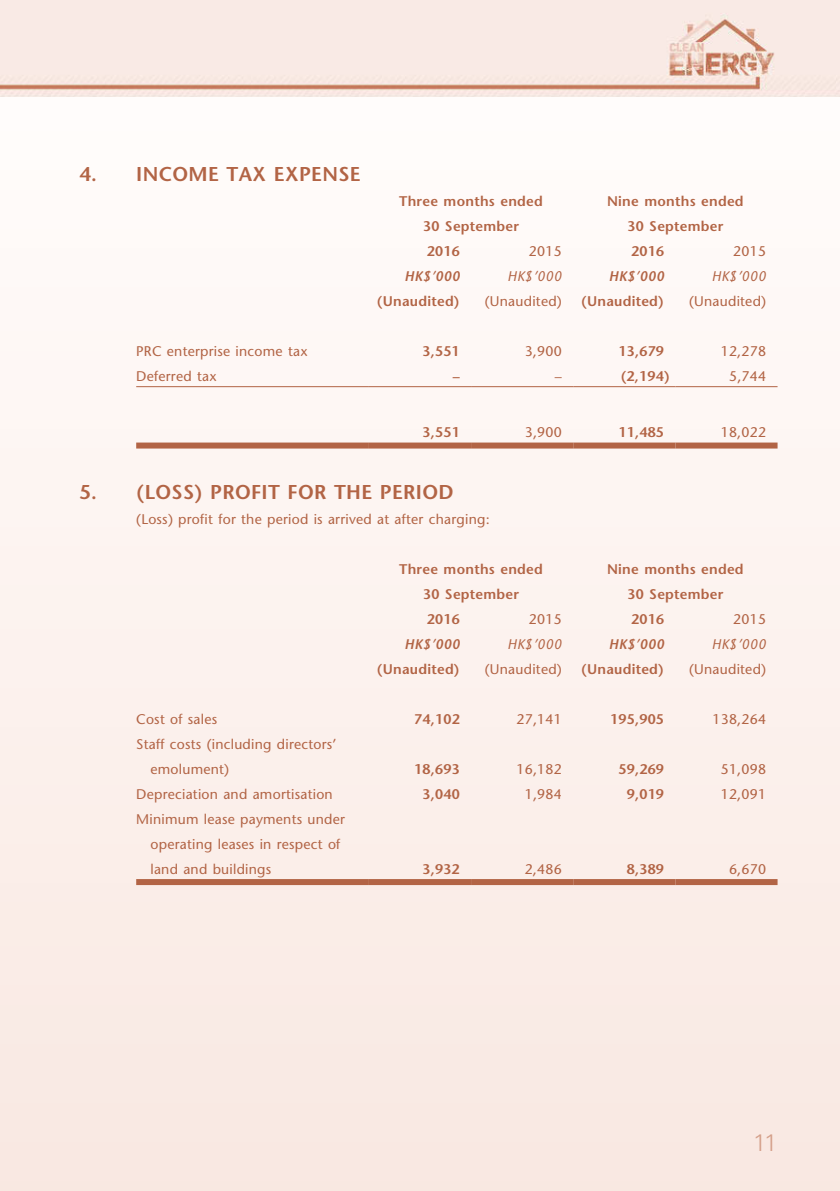
<style>
.page{position:relative;width:840px;height:1191px;background:#fff}
.page>*{position:absolute;margin:0;border:0;box-sizing:border-box;transform-origin:0 0}
.t1{font:300 24px "Univers LT Std";color:#d49f89}
.t2{font:600 20px "Stone Sans Std";letter-spacing:.015em;color:#b26445}
.t3{font:500 14px/25px "Stone Sans Std";letter-spacing:.015em;color:#b26445}
.t4{font:600 14px/25px "Stone Sans Std";letter-spacing:.015em;color:#b26445;text-align:center}
.t5{font:italic 600 14px "Stone Sans Std";letter-spacing:.015em;color:#b26445}
.t6{font:italic 500 14px "Stone Sans Std";letter-spacing:.015em;color:#b26445}
</style>
<div class="page">
<div style="left:0;top:0;width:839px;height:1191px;background:#fcf2ee"></div>
<img style="left:0;top:13px;width:839px;height:83px">
<hr style="left:136px;top:386px;width:233px;height:1px;background:#b26445">
<hr style="left:369px;top:386px;width:102px;height:1px;background:#b26445">
<hr style="left:471px;top:386px;width:102px;height:1px;background:#b26445">
<hr style="left:573px;top:386px;width:102px;height:1px;background:#b26445">
<hr style="left:675px;top:386px;width:102px;height:1px;background:#b26445">
<div style="left:136px;top:442px;width:233px;height:6px;background:#b26445"></div>
<div style="left:369px;top:442px;width:102px;height:6px;background:#b26445"></div>
<div style="left:471px;top:442px;width:102px;height:6px;background:#b26445"></div>
<div style="left:573px;top:442px;width:102px;height:6px;background:#b26445"></div>
<div style="left:675px;top:442px;width:102px;height:6px;background:#b26445"></div>
<div style="left:136px;top:879px;width:233px;height:6px;background:#b26445"></div>
<div style="left:369px;top:879px;width:102px;height:6px;background:#b26445"></div>
<div style="left:471px;top:879px;width:102px;height:6px;background:#b26445"></div>
<div style="left:573px;top:879px;width:102px;height:6px;background:#b26445"></div>
<div style="left:675px;top:879px;width:102px;height:6px;background:#b26445"></div>
<h2 class="t2" style="left:79px;top:162px;width:283px">4. INCOME TAX EXPENSE</h2>
<p class="t4" style="left:399px;top:189px;width:145px">Three months ended<br>30 September</p>
<p class="t4" style="left:606px;top:189px;width:138px">Nine months ended<br>30 September</p>
<p class="t4" style="left:426px;top:239px;width:34px">2016</p>
<p class="t3" style="left:528px;top:239px;width:34px">2015</p>
<p class="t4" style="left:630px;top:239px;width:34px">2016</p>
<p class="t3" style="left:732px;top:239px;width:34px">2015</p>
<p class="t5" style="left:404px;top:268px;width:57px">HK$’000</p>
<p class="t6" style="left:507px;top:268px;width:56px">HK$’000</p>
<p class="t5" style="left:608px;top:268px;width:57px">HK$’000</p>
<p class="t6" style="left:711px;top:268px;width:56px">HK$’000</p>
<p class="t4" style="left:376px;top:289px;width:84px">(Unaudited)</p>
<p class="t3" style="left:484px;top:289px;width:79px">(Unaudited)</p>
<p class="t4" style="left:581px;top:289px;width:84px">(Unaudited)</p>
<p class="t3" style="left:688px;top:289px;width:79px">(Unaudited)</p>
<p class="t3" style="left:136px;top:339px;width:173px">PRC enterprise income tax</p>
<p class="t4" style="left:422px;top:339px;width:39px">3,551</p>
<p class="t3" style="left:524px;top:339px;width:39px">3,900</p>
<p class="t4" style="left:618px;top:339px;width:47px">13,679</p>
<p class="t3" style="left:720px;top:339px;width:47px">12,278</p>
<p class="t3" style="left:136px;top:364px;width:82px">Deferred tax</p>
<p class="t4" style="left:452px;top:364px;width:8px">–</p>
<p class="t3" style="left:554px;top:364px;width:8px">–</p>
<p class="t4" style="left:620px;top:364px;width:50px">(2,194)</p>
<p class="t3" style="left:728px;top:364px;width:39px">5,744</p>
<p class="t4" style="left:422px;top:420px;width:39px">3,551</p>
<p class="t3" style="left:524px;top:420px;width:39px">3,900</p>
<p class="t4" style="left:618px;top:420px;width:47px">11,485</p>
<p class="t3" style="left:720px;top:420px;width:47px">18,022</p>
<h2 class="t2" style="left:79px;top:479px;width:375px">5. (LOSS) PROFIT FOR THE PERIOD</h2>
<p class="t3" style="left:136px;top:506px;width:355px">(Loss) profit for the period is arrived at after charging:</p>
<p class="t4" style="left:399px;top:556px;width:145px">Three months ended<br>30 September</p>
<p class="t4" style="left:606px;top:556px;width:138px">Nine months ended<br>30 September</p>
<p class="t4" style="left:426px;top:606px;width:34px">2016</p>
<p class="t3" style="left:528px;top:606px;width:34px">2015</p>
<p class="t4" style="left:630px;top:606px;width:34px">2016</p>
<p class="t3" style="left:732px;top:606px;width:34px">2015</p>
<p class="t5" style="left:404px;top:635px;width:57px">HK$’000</p>
<p class="t6" style="left:507px;top:635px;width:56px">HK$’000</p>
<p class="t5" style="left:608px;top:635px;width:57px">HK$’000</p>
<p class="t6" style="left:711px;top:635px;width:56px">HK$’000</p>
<p class="t4" style="left:376px;top:656px;width:84px">(Unaudited)</p>
<p class="t3" style="left:484px;top:656px;width:79px">(Unaudited)</p>
<p class="t4" style="left:581px;top:656px;width:84px">(Unaudited)</p>
<p class="t3" style="left:688px;top:656px;width:79px">(Unaudited)</p>
<p class="t3" style="left:136px;top:706px;width:82px">Cost of sales</p>
<p class="t4" style="left:414px;top:706px;width:47px">74,102</p>
<p class="t3" style="left:516px;top:706px;width:47px">27,141</p>
<p class="t4" style="left:610px;top:706px;width:55px">195,905</p>
<p class="t3" style="left:712px;top:706px;width:55px">138,264</p>
<p class="t3" style="left:150px;top:731px;width:187px;text-indent:-14px">Staff costs (including directors’ emolument)</p>
<p class="t4" style="left:414px;top:756px;width:47px">18,693</p>
<p class="t3" style="left:516px;top:756px;width:47px">16,182</p>
<p class="t4" style="left:618px;top:756px;width:47px">59,269</p>
<p class="t3" style="left:720px;top:756px;width:47px">51,098</p>
<p class="t3" style="left:136px;top:781px;width:198px">Depreciation and amortisation</p>
<p class="t4" style="left:422px;top:781px;width:39px">3,040</p>
<p class="t3" style="left:524px;top:781px;width:39px">1,984</p>
<p class="t4" style="left:626px;top:781px;width:39px">9,019</p>
<p class="t3" style="left:720px;top:781px;width:47px">12,091</p>
<p class="t3" style="left:150px;top:806px;width:196px;text-indent:-14px">Minimum lease payments under operating leases in respect of land and buildings</p>
<p class="t4" style="left:422px;top:856px;width:39px">3,932</p>
<p class="t3" style="left:524px;top:856px;width:39px">2,486</p>
<p class="t4" style="left:626px;top:856px;width:39px">8,389</p>
<p class="t3" style="left:728px;top:856px;width:39px">6,670</p>
<h1 class="t1" style="left:752px;top:1127px;width:26px">11</h1>
</div>
